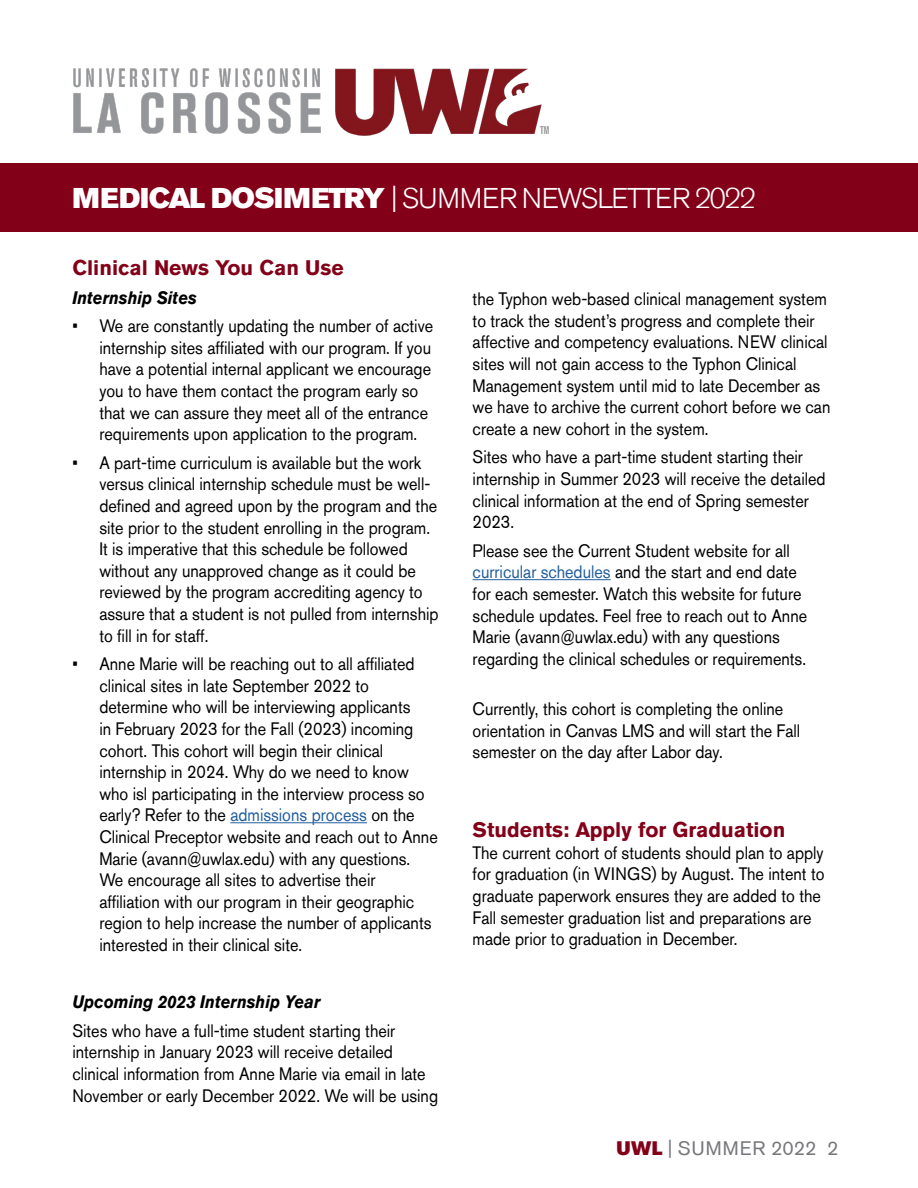
<style>
.page{position:relative;width:918px;height:1188px;background:#fff}
.page>*{position:absolute;margin:0;border:0;box-sizing:border-box;transform-origin:0 0}
.t1{font:300 28.5px "Akzidenz Grotesk Std";letter-spacing:-.05em;color:#fff}
.t2{font:700 21px "Akzidenz Grotesk Std";color:#830019}
.t3{font:19.5px "Akzidenz Grotesk Std";letter-spacing:.045em;color:#77787b}
.t4{font:18px/21.6px "Akzidenz Grotesk Std";color:#000;scale:.9 1}
.t5{font:italic 700 18px "Akzidenz Grotesk Std";color:#000;scale:.9 1}
.s1{font-family:"Akzidenz Grotesk Std Super";font-weight:400}
.s2{color:#215e9e}
.s3{font-family:"Akzidenz Grotesk Std Super";color:#830019}
</style>
<div class="page">
<div style="left:0;top:163px;width:918px;height:69px;background:#830019"></div>
<img style="left:73px;top:68px;width:476px;height:68px">
<hr style="left:230px;top:822px;width:137px;height:1px;background:#215e9e">
<hr style="left:473px;top:579px;width:138px;height:1px;background:#215e9e">
<h1 class="t1" style="left:72px;top:182px;width:685px"><span class="s1">MEDICAL DOSIMETRY</span> | SUMMER NEWSLETTER 2022</h1>
<p class="t2" style="left:72px;top:255px;width:273px">Clinical News You Can Use</p>
<p class="t5" style="left:72px;top:287px;width:140px">Internship Sites</p>
<p class="t4" style="left:99px;top:315px;width:372px;text-indent:-27px">• We are constantly updating the number of active internship sites affiliated with our program. If you have a potential internal applicant we encourage you to have them contact the program early so that we can assure they meet all of the entrance requirements upon application to the program.</p>
<p class="t4" style="left:99px;top:452px;width:378px;text-indent:-27px">• A part-time curriculum is available but the work versus clinical internship schedule must be well&shy;defined and agreed upon by the program and the site prior to the student enrolling in the program.<br>It is imperative that this schedule be followed without any unapproved change as it could be reviewed by the program accrediting agency to assure that a student is not pulled from internship to fill in for staff.</p>
<p class="t4" style="left:99px;top:653px;width:378px;text-indent:-27px">• Anne Marie will be reaching out to all affiliated clinical sites in late September 2022 to determine who will be interviewing applicants<br>in February 2023 for the Fall (2023) incoming cohort. This cohort will begin their clinical internship in 2024. Why do we need to know who isl participating in the interview process so early? Refer to the <span class="s2">admissions process</span> on the Clinical Preceptor website and reach out to Anne Marie (avann@uwlax.edu) with any questions.<br>We encourage all sites to advertise their affiliation with our program in their geographic region to help increase the number of applicants interested in their clinical site.</p>
<p class="t5" style="left:72px;top:991px;width:277px">Upcoming 2023 Internship Year</p>
<p class="t4" style="left:72px;top:1020px;width:408px">Sites who have a full-time student starting their internship in January 2023 will receive detailed clinical information from Anne Marie via email in late November or early December 2022. We will be using</p>
<p class="t4" style="left:473px;top:288px;width:399px">the Typhon web-based clinical management system to track the student’s progress and complete their affective and competency evaluations. NEW clinical sites will not gain access to the Typhon Clinical Management system until mid to late December as we have to archive the current cohort before we can create a new cohort in the system.</p>
<p class="t4" style="left:473px;top:446px;width:394px">Sites who have a part-time student starting their internship in Summer 2023 will receive the detailed clinical information at the end of Spring semester 2023.</p>
<p class="t4" style="left:473px;top:540px;width:373px">Please see the Current Student website for all <span class="s2">curricular schedules</span> and the start and end date for each semester. Watch this website for future schedule updates. Feel free to reach out to Anne Marie (avann@uwlax.edu) with any questions regarding the clinical schedules or requirements.</p>
<p class="t4" style="left:473px;top:698px;width:366px">Currently, this cohort is completing the online orientation in Canvas LMS and will start the Fall semester on the day after Labor day.</p>
<p class="t2" style="left:473px;top:818px;width:314px">Students: Apply for Graduation</p>
<p class="t4" style="left:473px;top:842px;width:392px">The current cohort of students should plan to apply for graduation (in WINGS) by August. The intent to graduate paperwork ensures they are added to the Fall semester graduation list and preparations are made prior to graduation in December.</p>
<p class="t3" style="left:617px;top:1137px;width:223px"><span class="s3">UWL</span> | SUMMER 2022 2</p>
</div>
